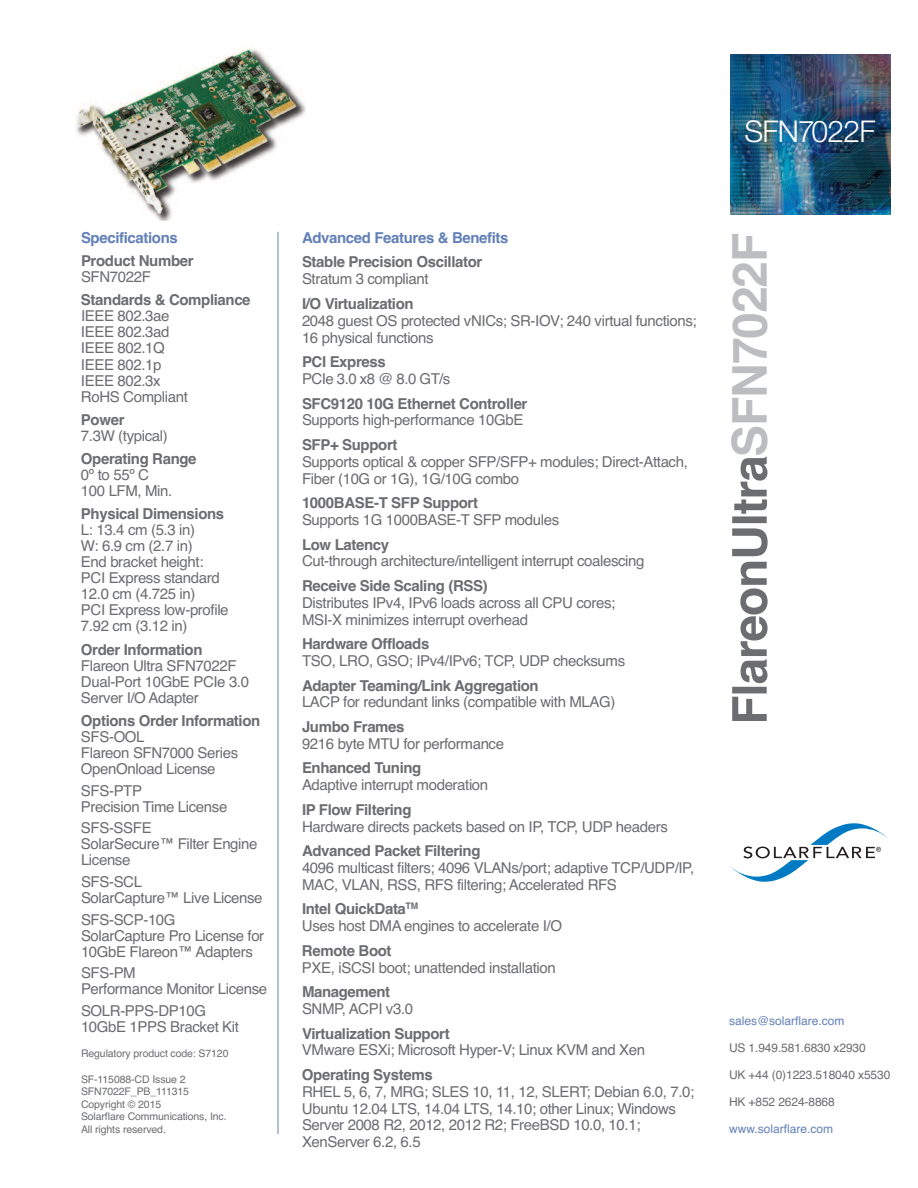
<style>
.page{position:relative;width:918px;height:1188px;background:#fff}
.page>*{position:absolute;margin:0;border:0;box-sizing:border-box;transform-origin:0 0}
.t1{font:700 48px "Helvetica";letter-spacing:-.025em;color:#bcbdc0}
.t2{font:300 30px "Helvetica Neue";letter-spacing:-.025em;color:#fff}
.t3{font:15px/16px "Helvetica";letter-spacing:-.025em;color:#6c6d70}
.t4{font:700 15px "Helvetica";letter-spacing:-.025em;color:#6c6d70}
.t5{font:700 15px "Helvetica";letter-spacing:-.025em;color:#6280b7}
.t6{font:12px "Helvetica";letter-spacing:-.01em;color:#6c6d70}
.t7{font:12px "Helvetica";color:#6280b7}
.t8{font:10.5px/12.6px "Helvetica";letter-spacing:-.01em;color:#6c6d70}
.s1{font-weight:700}
</style>
<div class="page">
<img style="left:730px;top:54px;width:161px;height:161px">
<svg style="left:732px;top:457px;width:36px;height:264px"></svg>
<img style="left:75px;top:45px;width:231px;height:176px">
<hr style="left:278px;top:232px;width:1px;height:902px;background:#6280b7">
<svg style="left:730px;top:823px;width:159px;height:59px"></svg>
<p class="t5" style="left:81px;top:229px;width:98px">Specifications</p>
<p class="t4" style="left:81px;top:252px;width:114px">Product Number</p>
<p class="t3" style="left:81px;top:269px;width:71px">SFN7022F</p>
<p class="t4" style="left:81px;top:291px;width:171px">Standards &amp; Compliance</p>
<p class="t3" style="left:81px;top:308px;width:108px">IEEE 802.3ae<br>IEEE 802.3ad<br>IEEE 802.1Q<br>IEEE 802.1p<br>IEEE 802.3x<br>RoHS Compliant</p>
<p class="t4" style="left:81px;top:411px;width:45px">Power</p>
<p class="t3" style="left:81px;top:428px;width:88px">7.3W (typical)</p>
<p class="t4" style="left:81px;top:450px;width:117px">Operating Range</p>
<p class="t3" style="left:81px;top:467px;width:93px">0º to 55º C<br>100 LFM, Min.</p>
<p class="t4" style="left:81px;top:505px;width:145px">Physical Dimensions</p>
<p class="t3" style="left:81px;top:522px;width:149px">L: 13.4 cm (5.3 in)<br>W: 6.9 cm (2.7 in)<br>End bracket height:<br>PCI Express standard<br>12.0 cm (4.725 in)<br>PCI Express low-profile<br>7.92 cm (3.12 in)</p>
<p class="t4" style="left:81px;top:641px;width:123px">Order Information</p>
<p class="t3" style="left:81px;top:657px;width:170px">Flareon Ultra SFN7022F<br>Dual-Port 10GbE PCIe 3.0<br>Server I/O Adapter</p>
<p class="t4" style="left:81px;top:712px;width:181px">Options Order Information</p>
<p class="t3" style="left:81px;top:729px;width:159px">SFS-OOL<br>Flareon SFN7000 Series<br>OpenOnload License</p>
<p class="t3" style="left:81px;top:782px;width:148px">SFS-PTP<br>Precision Time License</p>
<p class="t3" style="left:81px;top:820px;width:178px">SFS-SSFE<br>SolarSecure™ Filter Engine<br>License</p>
<p class="t3" style="left:81px;top:874px;width:183px">SFS-SCL<br>SolarCapture™ Live License</p>
<p class="t3" style="left:81px;top:911px;width:185px">SFS-SCP-10G<br>SolarCapture Pro License for<br>10GbE Flareon™ Adapters</p>
<p class="t3" style="left:81px;top:965px;width:188px">SFS-PM<br>Performance Monitor License</p>
<p class="t3" style="left:81px;top:1003px;width:160px">SOLR-PPS-DP10G<br>10GbE 1PPS Bracket Kit</p>
<p class="t8" style="left:81px;top:1048px;width:149px">Regulatory product code: S7120</p>
<p class="t8" style="left:81px;top:1073px;width:147px">SF-115088-CD Issue 2<br>SFN7022F_PB_111315<br>Copyright © 2015<br>Solarflare Communications, Inc.<br>All rights reserved.</p>
<h2 class="t2" style="left:744px;top:107px;width:133px">SFN7022F</h2>
<p class="t5" style="left:302px;top:229px;width:208px">Advanced Features &amp; Benefits</p>
<p class="t4" style="left:302px;top:253px;width:182px">Stable Precision Oscillator</p>
<p class="t3" style="left:302px;top:271px;width:128px">Stratum 3 compliant</p>
<p class="t4" style="left:302px;top:295px;width:113px">I/O Virtualization</p>
<p class="t3" style="left:302px;top:312px;width:396px;line-height:16.8px">2048 guest OS protected vNICs; SR-IOV; 240 virtual functions;<br>16 physical functions</p>
<p class="t4" style="left:302px;top:353px;width:85px">PCI Express</p>
<p class="t3" style="left:302px;top:371px;width:150px">PCIe 3.0 x8 @ 8.0 GT/s</p>
<p class="t4" style="left:302px;top:395px;width:227px">SFC9120 10G Ethernet Controller</p>
<p class="t3" style="left:302px;top:412px;width:223px">Supports high-performance 10GbE</p>
<p class="t4" style="left:302px;top:436px;width:97px">SFP+ Support</p>
<p class="t3" style="left:302px;top:453px;width:387px;line-height:16.8px">Supports optical &amp; copper SFP/SFP+ modules; Direct-Attach,<br>Fiber (10G or 1G), 1G/10G combo</p>
<p class="t4" style="left:302px;top:494px;width:178px">1000BASE-T SFP Support</p>
<p class="t3" style="left:302px;top:512px;width:259px">Supports 1G 1000BASE-T SFP modules</p>
<p class="t4" style="left:302px;top:536px;width:89px">Low Latency</p>
<p class="t3" style="left:302px;top:553px;width:344px">Cut-through architecture/intelligent interrupt coalescing</p>
<p class="t4" style="left:302px;top:577px;width:187px">Receive Side Scaling (RSS)</p>
<p class="t3" style="left:302px;top:594px;width:315px;line-height:16.8px">Distributes IPv4, IPv6 loads across all CPU cores;<br>MSI-X minimizes interrupt overhead</p>
<p class="t4" style="left:302px;top:635px;width:129px">Hardware Offloads</p>
<p class="t3" style="left:302px;top:653px;width:325px">TSO, LRO, GSO; IPv4/IPv6; TCP, UDP checksums</p>
<p class="t4" style="left:302px;top:677px;width:238px">Adapter Teaming/Link Aggregation</p>
<p class="t3" style="left:302px;top:694px;width:315px">LACP for redundant links (compatible with MLAG)</p>
<p class="t4" style="left:302px;top:718px;width:104px">Jumbo Frames</p>
<p class="t3" style="left:302px;top:736px;width:204px">9216 byte MTU for performance</p>
<p class="t4" style="left:302px;top:759px;width:121px">Enhanced Tuning</p>
<p class="t3" style="left:302px;top:777px;width:188px">Adaptive interrupt moderation</p>
<p class="t4" style="left:302px;top:801px;width:111px">IP Flow Filtering</p>
<p class="t3" style="left:302px;top:818px;width:367px">Hardware directs packets based on IP, TCP, UDP headers</p>
<p class="t4" style="left:302px;top:842px;width:180px">Advanced Packet Filtering</p>
<p class="t3" style="left:302px;top:859px;width:394px;line-height:16.8px">4096 multicast filters; 4096 VLANs/port; adaptive TCP/UDP/IP,<br>MAC, VLAN, RSS, RFS filtering; Accelerated RFS</p>
<p class="t3" style="left:302px;top:901px;width:262px;line-height:16.8px"><span class="s1">Intel QuickData</span><sup>TM<br></sup>Uses host DMA engines to accelerate I/O</p>
<p class="t4" style="left:302px;top:942px;width:91px">Remote Boot</p>
<p class="t3" style="left:302px;top:959px;width:255px">PXE, iSCSI boot; unattended installation</p>
<p class="t4" style="left:302px;top:983px;width:90px">Management</p>
<p class="t3" style="left:302px;top:1001px;width:113px">SNMP, ACPI v3.0</p>
<p class="t4" style="left:302px;top:1025px;width:149px">Virtualization Support</p>
<p class="t3" style="left:302px;top:1042px;width:345px">VMware ESXi; Microsoft Hyper-V; Linux KVM and Xen</p>
<p class="t4" style="left:302px;top:1066px;width:132px">Operating Systems</p>
<p class="t3" style="left:302px;top:1083px;width:394px;line-height:16.8px">RHEL 5, 6, 7, MRG; SLES 10, 11, 12, SLERT; Debian 6.0, 7.0; Ubuntu 12.04 LTS, 14.04 LTS, 14.10; other Linux; Windows Server 2008 R2, 2012, 2012 R2; FreeBSD 10.0, 10.1; XenServer 6.2, 6.5</p>
<h1 class="t1" style="left:722px;top:457px;width:225px;rotate:-90deg">SFN7022F</h1>
<p class="t7" style="left:729px;top:1014px;width:117px">sales@solarflare.com</p>
<p class="t6" style="left:729px;top:1041px;width:138px">US 1.949.581.6830 x2930</p>
<p class="t6" style="left:729px;top:1068px;width:163px">UK +44 (0)1223.518040 x5530</p>
<p class="t6" style="left:729px;top:1095px;width:107px">HK +852 2624-8868</p>
<p class="t7" style="left:729px;top:1122px;width:106px">www.solarflare.com</p>
</div>
